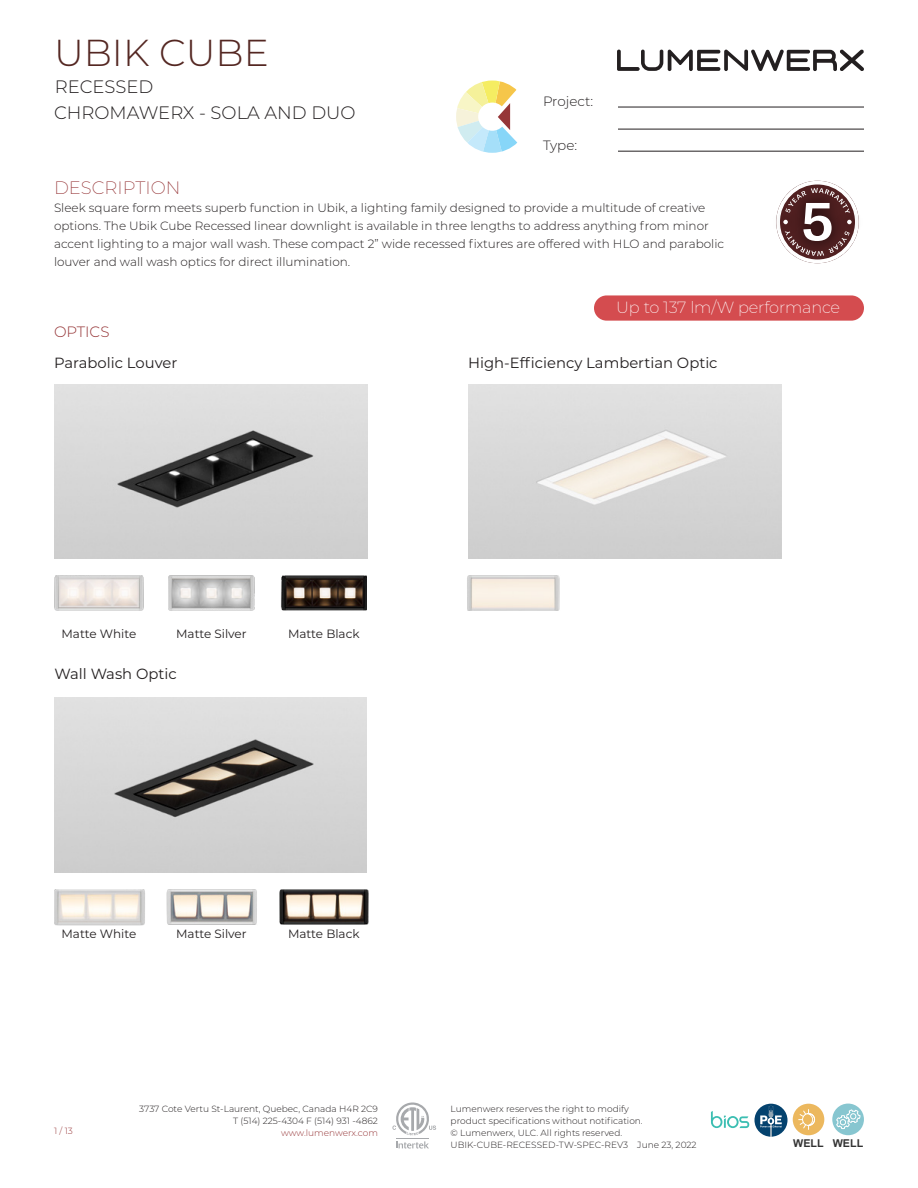
<style>
.page{position:relative;width:918px;height:1188px;background:#fff}
.page>*{position:absolute;margin:0;border:0;box-sizing:border-box;transform-origin:0 0}
.t1{font:300 37.5px "Montserrat";color:#542722}
.t2{font:300 18px "Montserrat";color:#231f20}
.t3{font:200 18px "Montserrat";color:#963638}
.t4{font:200 16.2px "Montserrat";letter-spacing:-.01em;color:#fff}
.t5{font:300 15px "Montserrat";color:#963638}
.t6{font:14.7px "Montserrat";color:#231f20}
.t7{font:300 13.5px "Montserrat";color:#231f20}
.t8{font:300 12px/18px "Montserrat";color:#231f20}
.t9{font:12px "Montserrat";color:#231f20}
.t10{font:700 10.8px "Arial";color:#333}
.t11{font:300 9px/12px "Montserrat";color:#231f20;text-align:right}
.t12{font:300 9px "Montserrat";color:#963638}
</style>
<div class="page">
<hr style="left:396px;top:1138px;width:33px;height:1px;background:#a7a9ac">
<svg style="left:396px;top:1141px;width:33px;height:8px"></svg>
<svg style="left:392px;top:1102px;width:44px;height:33px"></svg>
<svg style="left:754px;top:1104px;width:34px;height:33px"></svg>
<svg style="left:760px;top:1106px;width:22px;height:31px"></svg>
<div style="left:832px;top:1104px;width:32px;height:31px;background:#87c6d0;border-radius:50%"></div>
<svg style="left:836px;top:1109px;width:25px;height:20px"></svg>
<div style="left:793px;top:1104px;width:31px;height:31px;background:#ecb85e;border-radius:50%"></div>
<svg style="left:799px;top:1110px;width:16px;height:19px"></svg>
<svg style="left:711px;top:1111px;width:38px;height:17px"></svg>
<hr style="left:618px;top:107px;width:246px;height:1px;background:#231f20">
<hr style="left:618px;top:129px;width:246px;height:1px;background:#231f20">
<hr style="left:618px;top:151px;width:246px;height:1px;background:#231f20">
<svg style="left:617px;top:50px;width:247px;height:21px"></svg>
<svg style="left:456px;top:80px;width:62px;height:73px"></svg>
<img style="left:794px;top:185px;width:47px;height:74px">
<img style="left:852px;top:202px;width:7px;height:40px">
<img style="left:776px;top:202px;width:7px;height:40px">
<svg style="left:783px;top:188px;width:69px;height:68px"></svg>
<div style="left:594px;top:295px;width:270px;height:26px;background:#d44c4f;border-radius:13px"></div>
<img style="left:468px;top:384px;width:314px;height:175px">
<img style="left:55px;top:384px;width:312px;height:175px">
<img style="left:55px;top:698px;width:312px;height:174px">
<img style="left:467px;top:575px;width:93px;height:36px">
<img style="left:281px;top:576px;width:86px;height:35px">
<img style="left:168px;top:576px;width:86px;height:35px">
<img style="left:54px;top:576px;width:90px;height:35px">
<img style="left:279px;top:889px;width:89px;height:36px">
<img style="left:166px;top:889px;width:91px;height:36px">
<img style="left:55px;top:889px;width:90px;height:36px">
<h1 class="t1" style="left:54px;top:28px;width:216px">UBIK CUBE</h1>
<h2 class="t2" style="left:55px;top:74px;width:100px">RECESSED</h2>
<h2 class="t2" style="left:54px;top:101px;width:303px">CHROMAWERX - SOLA AND DUO</h2>
<p class="t7" style="left:543px;top:92px;width:52px">Project:</p>
<p class="t7" style="left:543px;top:136px;width:36px">Type:</p>
<h2 class="t3" style="left:54px;top:176px;width:128px">DESCRIPTION</h2>
<p class="t8" style="left:54px;top:199px;width:672px">Sleek square form meets superb function in Ubik, a lighting family designed to provide a multitude of creative options. The Ubik Cube Recessed linear downlight is available in three lengths to address anything from minor accent lighting to a major wall wash. These compact 2” wide recessed fixtures are offered with HLO and parabolic louver and wall wash optics for direct illumination.</p>
<h3 class="t4" style="left:616px;top:296px;width:225px">Up to 137 lm/W performance</h3>
<p class="t5" style="left:54px;top:322px;width:57px">OPTICS</p>
<p class="t6" style="left:54px;top:353px;width:125px">Parabolic Louver</p>
<p class="t6" style="left:468px;top:353px;width:251px">High-Efficiency Lambertian Optic</p>
<p class="t9" style="left:62px;top:625px;width:76px">Matte White</p>
<p class="t9" style="left:176px;top:625px;width:72px">Matte Silver</p>
<p class="t6" style="left:55px;top:664px;width:124px">Wall Wash Optic</p>
<p class="t9" style="left:288px;top:625px;width:73px">Matte Black</p>
<p class="t9" style="left:62px;top:925px;width:76px">Matte White</p>
<p class="t9" style="left:176px;top:925px;width:72px">Matte Silver</p>
<p class="t9" style="left:288px;top:925px;width:73px">Matte Black</p>
<p class="t12" style="left:54px;top:1125px;width:20px">1 / 13</p>
<p class="t11" style="left:139px;top:1103px;width:240px">3737 Cote Vertu St-Laurent, Quebec, Canada H4R 2C9<br>T (514) 225-4304 F (514) 931 -4862</p>
<p class="t12" style="left:281px;top:1127px;width:98px">www.lumenwerx.com</p>
<p class="t11" style="left:451px;top:1102px;width:248px;text-align:left">Lumenwerx reserves the right to modify<br>product specifications without notification.<br>© Lumenwerx, ULC. All rights reserved.<br>UBIK-CUBE-RECESSED-TW-SPEC-REV3 June 23, 2022</p>
<p class="t10" style="left:793px;top:1135px;width:72px">WELL WELL</p>
</div>
